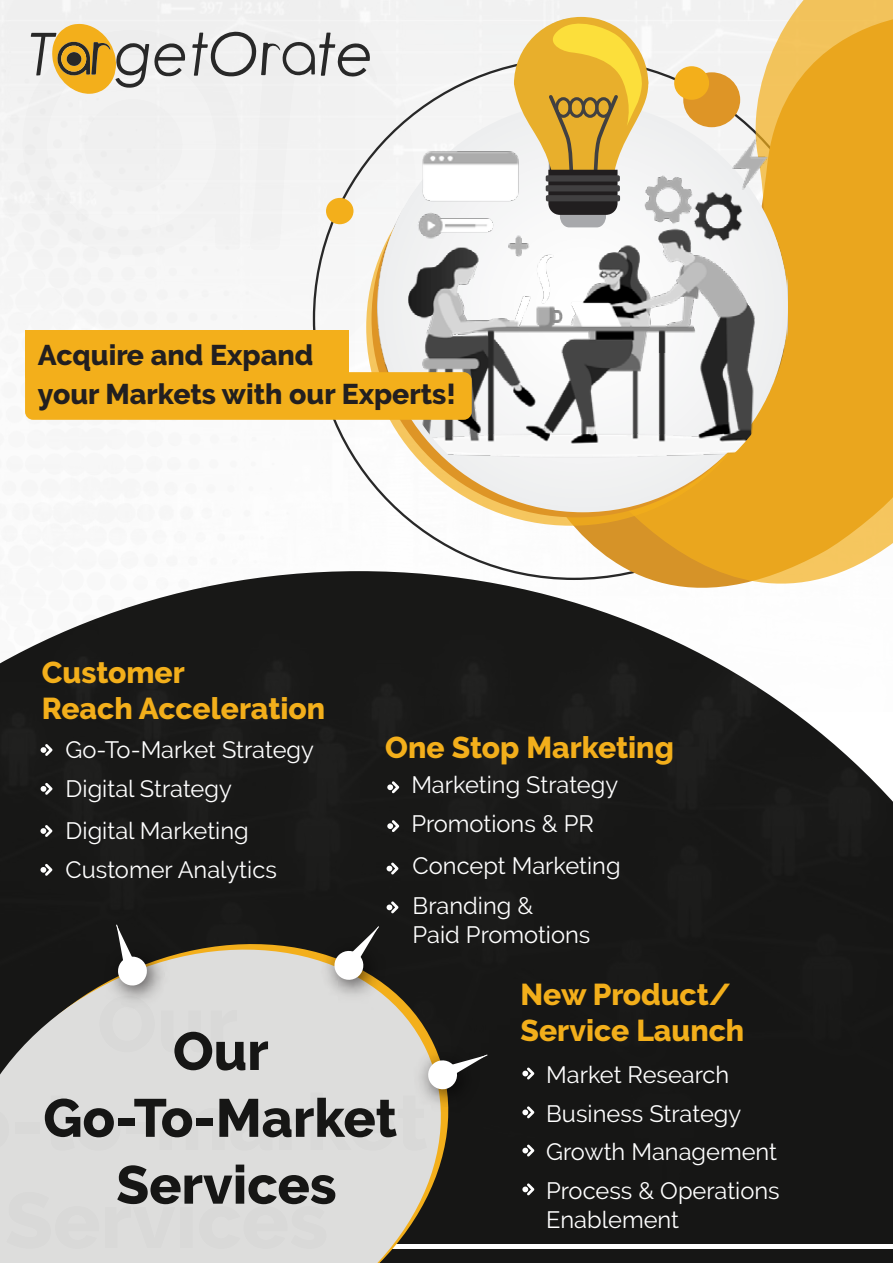
<style>
.page{position:relative;width:893px;height:1263px;background:#fff}
.page>*{position:absolute;margin:0;border:0;box-sizing:border-box;transform-origin:0 0}
.t1{font:800 78.6px/98.1px "Raleway";color:#161615}
.t2{font:800 53.55px/66.9px "Raleway";color:#161615;text-align:center}
.t3{font:800 30px/36.3px "Raleway";color:#f3af1b}
.t4{font:800 28.5px/39.3px "Raleway";color:#221f20}
.t5{font:23.7px/39.5px "Raleway";color:#fff}
</style>
<div class="page">
<div style="left:0;top:0;width:136px;height:328px;background:#f4f4f4"></div>
<div style="left:22px;top:25px;width:114px;height:235px;background:#f2f2f2"></div>
<svg style="left:31px;top:24px;width:105px;height:226px"></svg>
<div style="left:136px;top:0;width:410px;height:567px;background:#f5f5f5"></div>
<div style="left:0;top:571px;width:893px;height:673px;background:#181817"></div>
<div style="left:0;top:1249px;width:893px;height:14px;background:#161615"></div>
<div style="left:0;top:915px;width:479px;height:329px;background:#171716"></div>
<svg style="left:0;top:920px;width:471px;height:343px;fill:#dddddc"></svg>
<svg style="left:41px;top:744px;width:12px;height:12px"></svg>
<svg style="left:41px;top:783px;width:12px;height:12px"></svg>
<svg style="left:40px;top:825px;width:13px;height:12px"></svg>
<svg style="left:40px;top:864px;width:13px;height:12px"></svg>
<svg style="left:387px;top:781px;width:12px;height:12px"></svg>
<svg style="left:387px;top:820px;width:12px;height:12px"></svg>
<svg style="left:387px;top:862px;width:12px;height:13px"></svg>
<svg style="left:387px;top:901px;width:12px;height:12px"></svg>
<svg style="left:522px;top:1067px;width:12px;height:13px"></svg>
<svg style="left:522px;top:1106px;width:12px;height:12px"></svg>
<svg style="left:522px;top:1144px;width:12px;height:13px"></svg>
<svg style="left:522px;top:1183px;width:12px;height:12px"></svg>
<img style="left:312px;top:928px;width:81px;height:81px">
<svg style="left:333px;top:926px;width:46px;height:55px"></svg>
<img style="left:406px;top:1038px;width:80px;height:80px">
<svg style="left:427px;top:1055px;width:60px;height:36px"></svg>
<img style="left:96px;top:934px;width:80px;height:81px">
<svg style="left:117px;top:925px;width:31px;height:61px"></svg>
<svg style="left:491px;top:510px;width:402px;height:189px"></svg>
<svg style="left:546px;top:0;width:347px;height:584px;fill:#eaa61e"></svg>
<div style="left:326px;top:198px;width:28px;height:26px;background:#f3af1b;border-radius:50%"></div>
<img style="left:378px;top:109px;width:409px;height:397px">
<div style="left:378px;top:102px;width:410px;height:410px;background:#eff0f0;border-radius:205px"></div>
<img style="left:385px;top:353px;width:390px;height:107px">
<img style="left:381px;top:19px;width:394px;height:334px">
<svg style="left:514px;top:17px;width:136px;height:210px"></svg>
<div style="left:546px;top:175px;width:74px;height:7px;background:#414041;border-radius:2px"></div>
<div style="left:546px;top:185px;width:74px;height:6px;background:#414041;border-radius:2px"></div>
<div style="left:546px;top:195px;width:74px;height:6px;background:#414041;border-radius:2px"></div>
<div style="left:25px;top:330px;width:323px;height:47px;background:#f3af1b"></div>
<div style="left:25px;top:372px;width:447px;height:48px;background:#f3af1b"></div>
<p class="t4" style="left:38px;top:335px;width:419px">Acquire and Expand<br>your Markets with our Experts!</p>
<p class="t3" style="left:42px;top:654px;width:285px">Customer<br>Reach Acceleration</p>
<p class="t5" style="left:66px;top:730px;width:250px">Go-To-Market Strategy<br>Digital Strategy</p>
<p class="t5" style="left:66px;top:811px;width:213px">Digital Marketing<br>Customer Analytics</p>
<p class="t3" style="left:385px;top:729px;width:290px">One Stop Marketing</p>
<p class="t5" style="left:411px;top:765px;width:208px">Marketing Strategy<br>Promotions &amp; PR</p>
<p class="t5" style="left:413px;top:846px;width:210px">Concept Marketing<br>Branding &amp;</p>
<p class="t5" style="left:413px;top:914px;width:179px">Paid Promotions</p>
<h1 class="t1" style="left:11px;top:976px;width:418px;text-indent:86px">Our -to-market</h1>
<h2 class="t2" style="left:43px;top:1018px;width:355px">Our<br>Go-To-Market<br>Services</h2>
<p class="t3" style="left:521px;top:976px;width:225px">New Product/<br>Service Launch</p>
<p class="t5" style="left:546px;top:1055px;width:235px;line-height:38.8px">Market Research<br>Business Strategy<br>Growth Management<br>Process &amp; Operations</p>
<p class="t5" style="left:546px;top:1200px;width:134px">Enablement</p>
</div>
